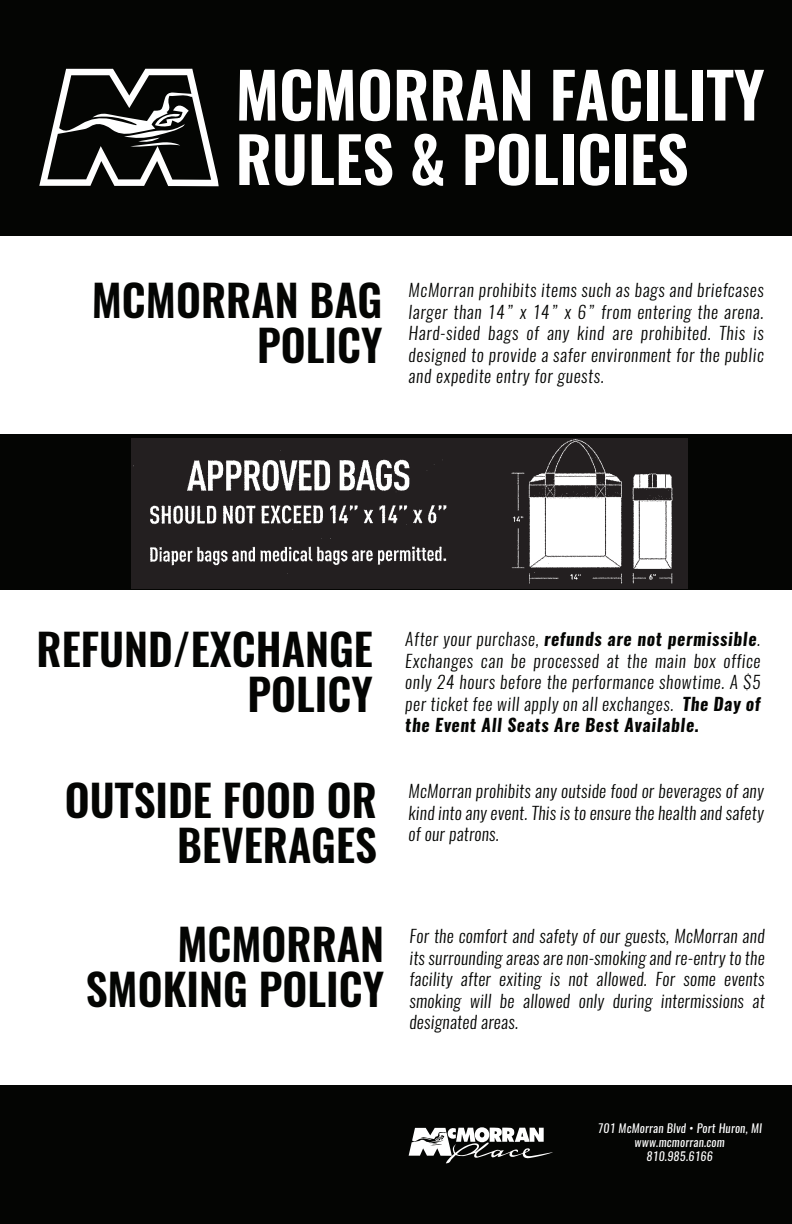
<style>
.page{position:relative;width:792px;height:1224px;background:#fff}
.page>*{position:absolute;margin:0;border:0;box-sizing:border-box;transform-origin:0 0}
.t1{font:600 62.6px/64.5px "Oswald";color:#fff}
.t2{font:600 43.4px/45px "Oswald";color:#040503;text-align:right}
.t3{font:italic 300 17.4px/21.5px "Oswald";letter-spacing:.03em;color:#040503;text-align:justify}
.t4{font:italic 11.9px/14px "Oswald";letter-spacing:.02em;color:#fff;text-align:center}
.s1{font-weight:700}
</style>
<div class="page">
<div style="left:0;top:0;width:792px;height:236px;background:#040503"></div>
<div style="left:0;top:434px;width:792px;height:156px;background:#040503"></div>
<div style="left:0;top:1085px;width:792px;height:139px;background:#040503"></div>
<img style="left:131px;top:438px;width:556px;height:150px">
<svg style="left:39px;top:69px;width:180px;height:117px"></svg>
<svg style="left:409px;top:1127px;width:144px;height:36px"></svg>
<h1 class="t1" style="left:236px;top:65px;width:531px">MCMORRAN FACILITY<br>RULES &amp; POLICIES</h1>
<h2 class="t2" style="left:92px;top:279px;width:292px">MCMORRAN BAG<br>POLICY</h2>
<p class="t3" style="left:409px;top:279px;width:357px">McMorran prohibits items such as bags and briefcases larger than 14” x 14” x 6” from entering the arena.<br>Hard-sided bags of any kind are prohibited. This is designed to provide a safer environment for the public and expedite entry for guests.</p>
<h2 class="t2" style="left:37px;top:628px;width:338px">REFUND/EXCHANGE<br>POLICY</h2>
<h2 class="t2" style="left:65px;top:779px;width:314px">OUTSIDE FOOD OR<br>BEVERAGES</h2>
<p class="t3" style="left:405px;top:628px;width:357px">After your purchase, <span class="s1">refunds are not permissible</span>.<br>Exchanges can be processed at the main box office only 24 hours before the performance showtime. A $5 per ticket fee will apply on all exchanges. <span class="s1">The Day of the Event All Seats Are Best Available.</span></p>
<p class="t3" style="left:409px;top:781px;width:357px">McMorran prohibits any outside food or beverages of any kind into any event. This is to ensure the health and safety of our patrons.</p>
<h2 class="t2" style="left:86px;top:923px;width:300px">MCMORRAN<br>SMOKING POLICY</h2>
<p class="t3" style="left:409px;top:925px;width:357px">For the comfort and safety of our guests, McMorran and its surrounding areas are non-smoking and re-entry to the facility after exiting is not allowed. For some events smoking will be allowed only during intermissions at designated areas.</p>
<p class="t4" style="left:597px;top:1122px;width:166px">701 McMorran Blvd • Port Huron, MI www.mcmorran.com<br>810.985.6166</p>
</div>
